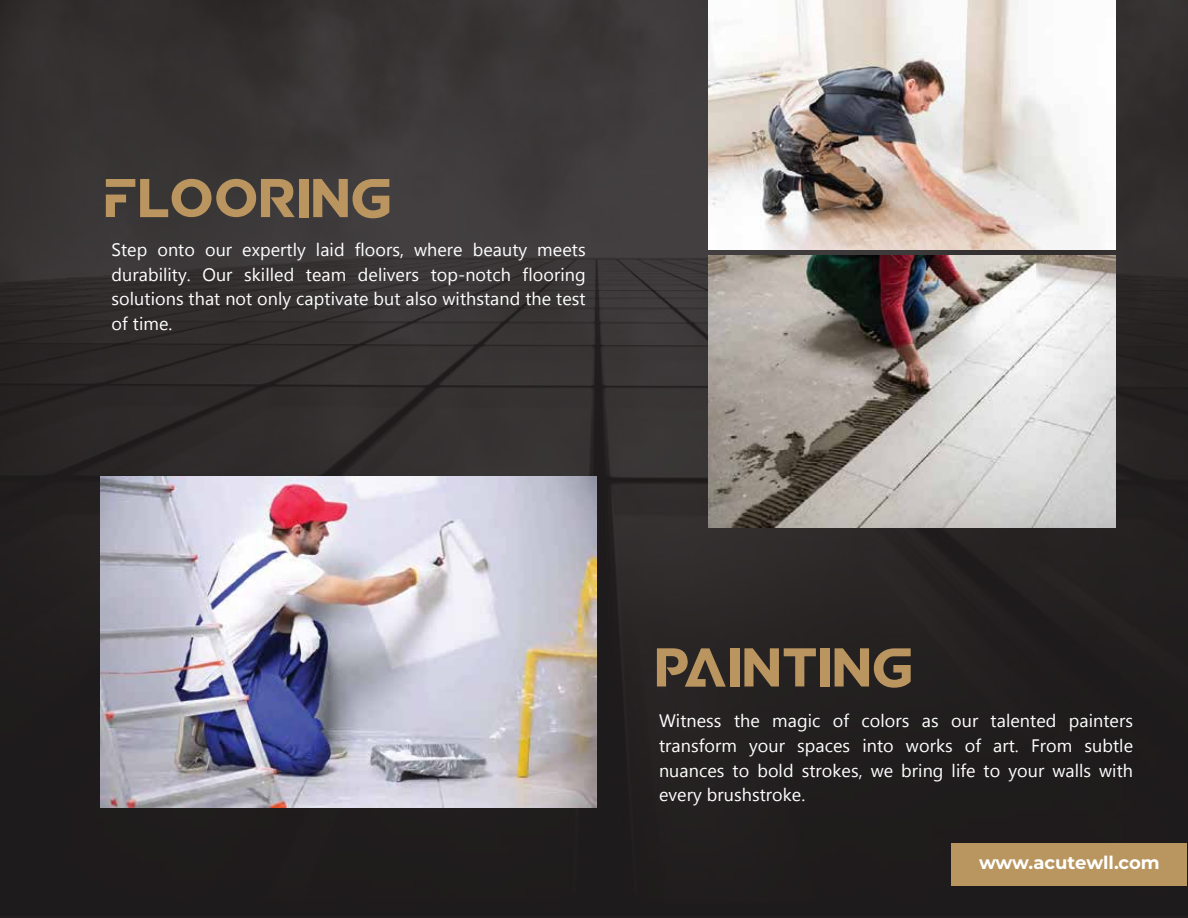
<style>
.page{position:relative;width:1188px;height:918px;background:#fff}
.page>*{position:absolute;margin:0;border:0;box-sizing:border-box;transform-origin:0 0}
.t1{font:700 54px "BABAPROFONT";color:#ba955f}
.t2{font:18px/24.6px "Microsoft New Tai Lue";letter-spacing:.005em;color:#fff;text-align:justify}
.t3{font:700 18px "Montserrat";color:#fff}
</style>
<div class="page">
<img style="left:0;top:0;width:1188px;height:916px">
<img style="left:708px;top:0;width:408px;height:249px">
<img style="left:708px;top:255px;width:408px;height:272px">
<img style="left:100px;top:477px;width:497px;height:331px">
<div style="left:951px;top:844px;width:236px;height:42px;background:#b9965f"></div>
<h1 class="t1" style="left:106px;top:159px;width:290px">FLOORING</h1>
<p class="t2" style="left:112px;top:239px;width:476px">Step onto our expertly laid floors, where beauty meets durability. Our skilled team delivers top-notch flooring solutions that not only captivate but also withstand the test of time.</p>
<h1 class="t1" style="left:657px;top:629px;width:260px">PAINTING</h1>
<p class="t2" style="left:659px;top:710px;width:476px">Witness the magic of colors as our talented painters transform your spaces into works of art. From subtle nuances to bold strokes, we bring life to your walls with every brushstroke.</p>
<p class="t3" style="left:979px;top:850px;width:182px">www.acutewll.com</p>
</div>
